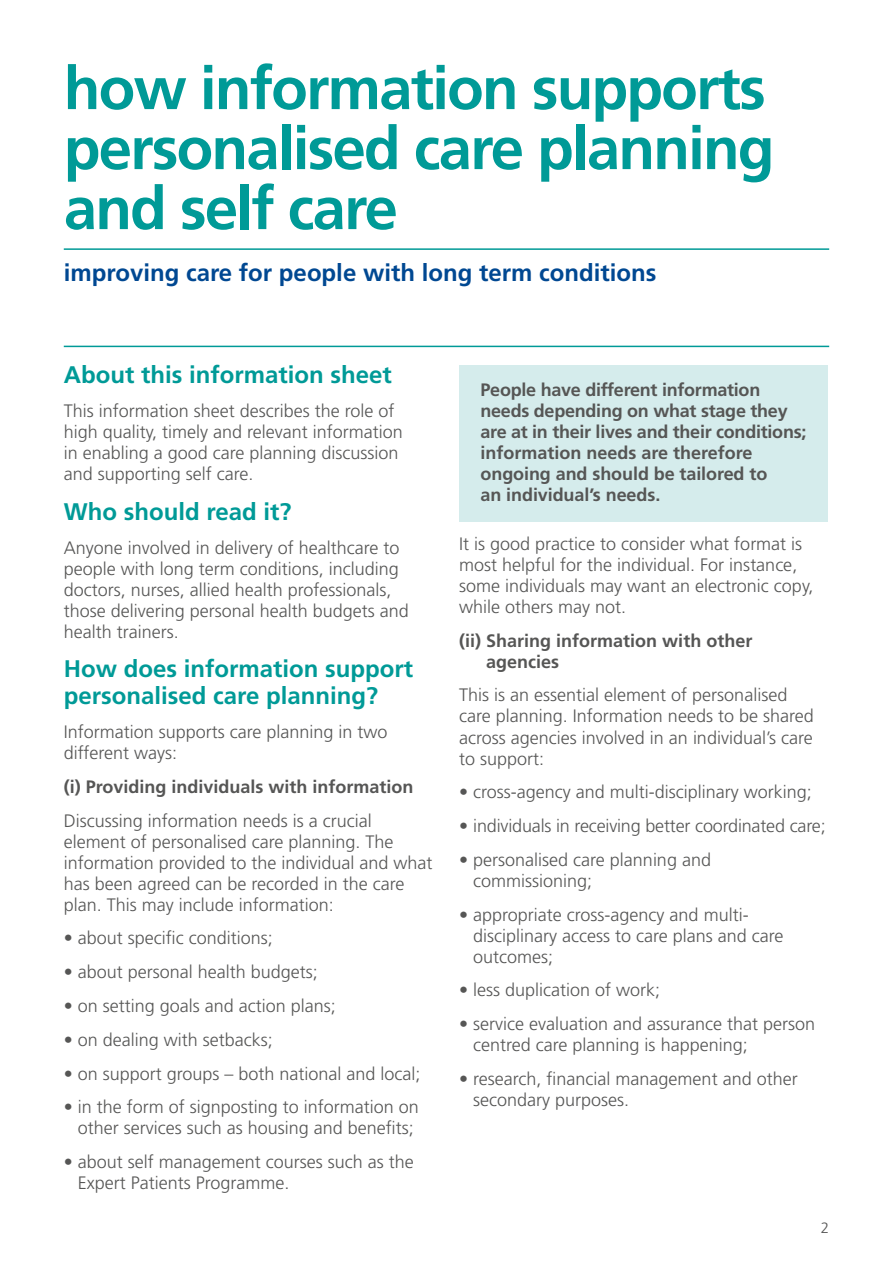
<style>
.page{position:relative;width:893px;height:1263px;background:#fff}
.page>*{position:absolute;margin:0;border:0;box-sizing:border-box;transform-origin:0 0}
.t1{font:700 60px/60px "Frutiger";letter-spacing:-.03em;color:#009a97}
.t2{font:700 24px/27px "Frutiger";color:#009a97}
.t3{font:700 24px "Frutiger";color:#004892}
.LI_Heading{font:300 18px/21px "Frutiger";color:#565655}
.t4{font:700 18px/21px "Frutiger";letter-spacing:-.005em;color:#565655}
.t5{font:300 15px "Frutiger";color:#565655}
</style>
<div class="page">
<div style="left:459px;top:365px;width:369px;height:157px;background:#d5ecec"></div>
<hr style="left:64px;top:248px;width:765px;height:2px;background:#009a97">
<hr style="left:64px;top:346px;width:765px;height:1px;background:#009a97">
<h1 class="t1" style="left:64px;top:59px;width:703px">how information supports</h1>
<h1 class="t1" style="left:64px;top:119px;width:712px">personalised care planning and self care</h1>
<h2 class="t3" style="left:64px;top:258px;width:594px">improving care for people with long term conditions</h2>
<h3 class="t2" style="left:64px;top:362px;width:330px">About this information sheet</h3>
<p class="LI_Heading" style="left:64px;top:401px;width:341px">This information sheet describes the role of high quality, timely and relevant information in enabling a good care planning discussion and supporting self care.</p>
<h3 class="t2" style="left:64px;top:498px;width:229px">Who should read it?</h3>
<p class="LI_Heading" style="left:64px;top:537px;width:347px">Anyone involved in delivery of healthcare to people with long term conditions, including doctors, nurses, allied health professionals, those delivering personal health budgets and health trainers.</p>
<h3 class="t2" style="left:64px;top:656px;width:351px">How does information support personalised care planning?</h3>
<p class="LI_Heading" style="left:64px;top:722px;width:325px">Information supports care planning in two different ways:</p>
<p class="t4" style="left:64px;top:776px;width:351px">(i) Providing individuals with information</p>
<p class="LI_Heading" style="left:64px;top:810px;width:370px">Discussing information needs is a crucial element of personalised care planning. The information provided to the individual and what has been agreed can be recorded in the care plan. This may include information:</p>
<p class="LI_Heading" style="left:64px;top:928px;width:211px">• about specific conditions;</p>
<p class="LI_Heading" style="left:64px;top:962px;width:256px">• about personal health budgets;</p>
<p class="LI_Heading" style="left:64px;top:995px;width:274px">• on setting goals and action plans;</p>
<p class="LI_Heading" style="left:64px;top:1029px;width:211px">• on dealing with setbacks;</p>
<p class="LI_Heading" style="left:64px;top:1063px;width:358px">• on support groups – both national and local;</p>
<p class="LI_Heading" style="left:64px;top:1097px;width:357px">• in the form of signposting to information on</p>
<p class="LI_Heading" style="left:78px;top:1118px;width:338px">other services such as housing and benefits;</p>
<p class="LI_Heading" style="left:64px;top:1151px;width:352px">• about self management courses such as the</p>
<p class="LI_Heading" style="left:78px;top:1172px;width:213px">Expert Patients Programme.</p>
<p class="t4" style="left:480px;top:379px;width:327px">People have different information needs depending on what stage they are at in their lives and their conditions; information needs are therefore ongoing and should be tailored to<br>an individual’s needs.</p>
<p class="LI_Heading" style="left:459px;top:533px;width:356px">It is good practice to consider what format is most helpful for the individual. For instance, some individuals may want an electronic copy, while others may not.</p>
<p class="t4" style="left:486px;top:630px;width:268px;text-indent:-27px">(ii) Sharing information with other agencies</p>
<p class="LI_Heading" style="left:459px;top:685px;width:356px">This is an essential element of personalised care planning. Information needs to be shared across agencies involved in an individual’s care to support:</p>
<p class="LI_Heading" style="left:459px;top:782px;width:354px">• cross-agency and multi-disciplinary working;</p>
<p class="LI_Heading" style="left:459px;top:815px;width:368px">• individuals in receiving better coordinated care;</p>
<p class="LI_Heading" style="left:459px;top:849px;width:253px">• personalised care planning and</p>
<p class="LI_Heading" style="left:473px;top:870px;width:121px">commissioning;</p>
<p class="LI_Heading" style="left:459px;top:904px;width:291px">• appropriate cross-agency and multi-</p>
<p class="LI_Heading" style="left:473px;top:925px;width:312px">disciplinary access to care plans and care outcomes;</p>
<p class="LI_Heading" style="left:459px;top:980px;width:203px">• less duplication of work;</p>
<p class="LI_Heading" style="left:459px;top:1013px;width:358px">• service evaluation and assurance that person</p>
<p class="LI_Heading" style="left:473px;top:1034px;width:276px">centred care planning is happening;</p>
<p class="LI_Heading" style="left:459px;top:1068px;width:340px">• research, financial management and other</p>
<p class="LI_Heading" style="left:473px;top:1089px;width:158px">secondary purposes.</p>
<p class="t5" style="left:821px;top:1219px;width:10px">2</p>
</div>
